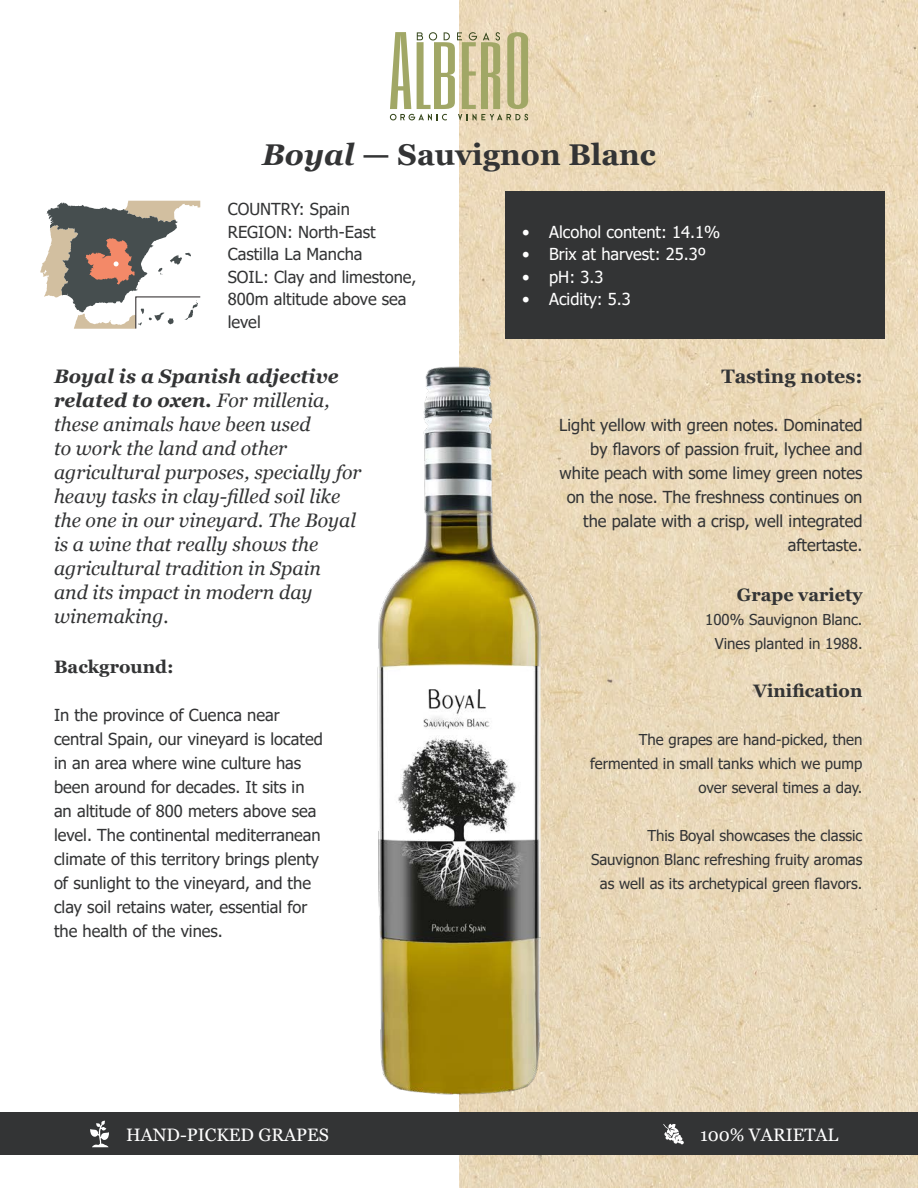
<style>
.page{position:relative;width:918px;height:1188px;background:#fff}
.page>*{position:absolute;margin:0;border:0;box-sizing:border-box;transform-origin:0 0}
.t1{font:700 30px "Georgia";color:#333435}
.t2{font:italic 19.5px/24px "Georgia";color:#333435}
.t3{font:700 19.5px "Georgia";color:#333435}
.t4{font:700 18px "Georgia";color:#333435}
.t5{font:18px "Georgia";color:#fff}
.t6{font:16.5px/24px "Tahoma";color:#333435}
.t7{font:16.5px "Tahoma";color:#fff}
.t8{font:15px/24px "Tahoma";color:#333435;text-align:right}
.s1{font-style:italic}
.s2{font-weight:700}
</style>
<div class="page">
<img style="left:459px;top:0;width:459px;height:1188px">
<div style="left:0;top:1113px;width:918px;height:42px;background:#333435"></div>
<div style="left:505px;top:191px;width:379px;height:148px;background:#333435"></div>
<svg style="left:40px;top:201px;width:160px;height:128px"></svg>
<img style="left:377px;top:367px;width:164px;height:727px">
<svg style="left:90px;top:1121px;width:19px;height:26px"></svg>
<svg style="left:663px;top:1124px;width:21px;height:20px"></svg>
<svg style="left:390px;top:32px;width:138px;height:89px"></svg>
<p class="t1" style="left:262px;top:135px;width:395px"><span class="s1">Boyal</span> — Sauvignon Blanc</p>
<p class="t6" style="left:228px;top:198px;width:124px">COUNTRY: Spain</p>
<p class="t6" style="left:228px;top:221px;width:149px;line-height:22.5px">REGION: North-East<br>Castilla La Mancha</p>
<p class="t6" style="left:228px;top:266px;width:190px;line-height:22.5px">SOIL: Clay and limestone,<br>800m altitude above sea level</p>
<p class="t7" style="left:522px;top:221px;width:199px">• Alcohol content: 14.1%</p>
<p class="t7" style="left:522px;top:243px;width:185px">• Brix at harvest: 25.3º</p>
<p class="t7" style="left:522px;top:266px;width:83px">• pH: 3.3</p>
<p class="t7" style="left:522px;top:288px;width:110px">• Acidity: 5.3</p>
<p class="t2" style="left:54px;top:364px;width:309px"><span class="s2">Boyal is a Spanish adjective related to oxen.</span> For millenia, these animals have been used<br>to work the land and other agricultural purposes, specially for heavy tasks in clay-filled soil like the one in our vineyard. The Boyal is a wine that really shows the agricultural tradition in Spain<br>and its impact in modern day winemaking.</p>
<p class="t3" style="left:721px;top:364px;width:143px">Tasting notes:</p>
<p class="t6" style="left:559px;top:414px;width:305px;text-align:right">Light yellow with green notes. Dominated by flavors of passion fruit, lychee and white peach with some limey green notes on the nose. The freshness continues on the palate with a crisp, well integrated aftertaste.</p>
<p class="t4" style="left:737px;top:583px;width:127px">Grape variety</p>
<p class="t8" style="left:705px;top:608px;width:159px">100% Sauvignon Blanc.</p>
<p class="t8" style="left:715px;top:632px;width:149px">Vines planted in 1988.</p>
<p class="t4" style="left:753px;top:679px;width:111px">Vinification</p>
<p class="t8" style="left:590px;top:728px;width:274px">The grapes are hand-picked, then fermented in small tanks which we pump over several times a day.</p>
<p class="t8" style="left:591px;top:824px;width:273px">This Boyal showcases the classic<br>Sauvignon Blanc refreshing fruity aromas as well as its archetypical green flavors.</p>
<p class="t4" style="left:54px;top:655px;width:121px">Background:</p>
<p class="t6" style="left:54px;top:704px;width:270px">In the province of Cuenca near central Spain, our vineyard is located in an area where wine culture has been around for decades. It sits in an altitude of 800 meters above sea level. The continental mediterranean climate of this territory brings plenty of sunlight to the vineyard, and the clay soil retains water, essential for the health of the vines.</p>
<p class="t5" style="left:126px;top:1124px;width:204px">HAND-PICKED GRAPES</p>
<p class="t5" style="left:700px;top:1124px;width:140px">100% VARIETAL</p>
</div>
